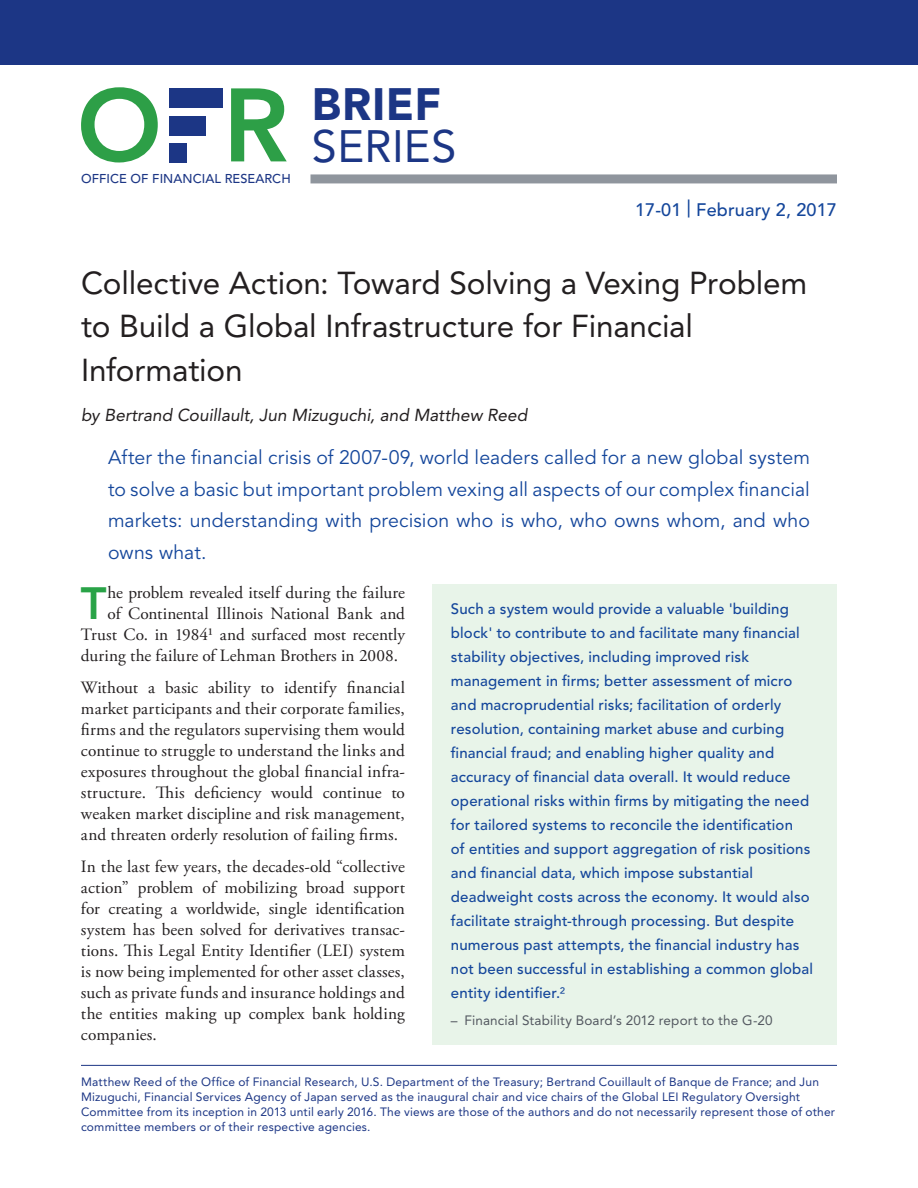
<style>
.page{position:relative;width:918px;height:1188px;background:#fff}
.page>*{position:absolute;margin:0;border:0;box-sizing:border-box;transform-origin:0 0}
.t1{font:45px/42px "Avenir LT Std";letter-spacing:.005em;color:#1c3685}
.Body_txt_dropcap{font:800 44.85px "Avenir LT Std";color:#29a347}
.t2{font:31.5px/43.5px "Avenir LT Std";letter-spacing:-.005em;color:#231f20}
.Intro_Para{font:19.5px/31.5px "Avenir LT Std";letter-spacing:.005em;color:#14469b;text-align:justify}
.Issue_Date{font:500 18px "Avenir LT Std";letter-spacing:.01em;color:#14469b}
.Body_text{font:17.25px/21px "Adobe Garamond Pro";letter-spacing:.005em;color:#231f20;text-align:justify}
.Body_txt_dropcap-2{font:17.25px "Adobe Garamond Pro";letter-spacing:.005em;color:#231f20}
.Authors{font:italic 17.25px "Avenir LT Std";color:#231f20}
.Sidebar_text{font:500 15px/24px "Avenir LT Std";letter-spacing:.01em;color:#14469b}
.Sidebar_text-2{font:13.5px "Avenir LT Std";letter-spacing:.01em;color:#535860}
.t3{font:500 12.75px "Avenir LT Std";letter-spacing:.005em;color:#1c3685}
.Body_text-2{font:12px/15px "Avenir LT Std";letter-spacing:.015em;color:#1c3685}
.s1{font-weight:900}
.s2{font-weight:400}
.s3{font-size:16.5px}
</style>
<div class="page">
<div style="left:0;top:0;width:918px;height:65px;background:#1c3685"></div>
<div style="left:310px;top:174px;width:527px;height:9px;background:#8f959d"></div>
<svg style="left:81px;top:87px;width:77px;height:76px"></svg>
<svg style="left:231px;top:88px;width:56px;height:73px"></svg>
<div style="left:169px;top:88px;width:53px;height:20px;background:#1c3685"></div>
<div style="left:169px;top:116px;width:37px;height:20px;background:#1c3685"></div>
<div style="left:169px;top:143px;width:18px;height:20px;background:#1c3685"></div>
<hr style="left:81px;top:1065px;width:756px;height:1px;background:#1c3685">
<div style="left:432px;top:584px;width:405px;height:460px;background:#e8f4e9"></div>
<p class="t3" style="left:81px;top:172px;width:211px">OFFICE OF FINANCIAL RESEARCH</p>
<p class="t1" style="left:312px;top:84px;width:146px"><span class="s1">BRIEF<br></span>SERIES</p>
<p class="Issue_Date" style="left:635px;top:200px;width:203px">17-01 | February 2, 2017</p>
<h1 class="t2" style="left:81px;top:261px;width:728px">Collective Action: Toward Solving a Vexing Problem to Build a Global Infrastructure for Financial<br>Information</h1>
<p class="Authors" style="left:81px;top:405px;width:448px">by Bertrand Couillault, Jun Mizuguchi, and Matthew Reed</p>
<p class="Intro_Para" style="left:108px;top:442px;width:704px">After the financial crisis of 2007-09, world leaders called for a new global system to solve a basic but important problem vexing all aspects of our complex financial markets: understanding with precision who is who, who owns whom, and who owns what.</p>
<p class="Body_txt_dropcap" style="left:81px;top:577px;width:27px">T</p>
<p class="Body_txt_dropcap-2" style="left:108px;top:583px;width:299px">he problem revealed itself during the failure</p>
<p class="Sidebar_text" style="left:451px;top:598px;width:364px">Such a system would provide a valuable 'building block' to contribute to and facilitate many financial stability objectives, including improved risk management in firms; better assessment of micro and macroprudential risks; facilitation of orderly resolution, containing market abuse and curbing financial fraud; and enabling higher quality and accuracy of financial data overall. It would reduce operational risks within firms by mitigating the need for tailored systems to reconcile the identification<br>of entities and support aggregation of risk positions and financial data, which impose substantial deadweight costs across the economy. It would also facilitate straight-through processing. But despite numerous past attempts, the financial industry has not been successful in establishing a common global entity identifier.<span class="s2">2</span></p>
<p class="Sidebar_text-2" style="left:451px;top:1013px;width:323px">– Financial Stability Board’s 2012 report to the G-20</p>
<p class="Body_txt_dropcap-2" style="left:108px;top:604px;width:299px">of Continental Illinois National Bank and</p>
<p class="Body_txt_dropcap-2" style="left:81px;top:625px;width:326px">Trust Co. in 1984<span class="s3">1</span> and surfaced most recently</p>
<p class="Body_txt_dropcap-2" style="left:81px;top:646px;width:319px">during the failure of Lehman Brothers in 2008.</p>
<p class="Body_text" style="left:81px;top:678px;width:326px">Without a basic ability to identify financial market participants and their corporate families, firms and the regulators supervising them would continue to struggle to understand the links and exposures throughout the global financial infra&shy;structure. This deficiency would continue to weaken market discipline and risk management, and threaten orderly resolution of failing firms.</p>
<p class="Body_text" style="left:81px;top:857px;width:326px">In the last few years, the decades-old “collective action” problem of mobilizing broad support for creating a worldwide, single identification system has been solved for derivatives transac&shy;tions. This Legal Entity Identifier (LEI) system is now being implemented for other asset classes, such as private funds and insurance holdings and the entities making up complex bank holding companies.</p>
<p class="Body_text-2" style="left:81px;top:1074px;width:756px">Matthew Reed of the Office of Financial Research, U.S. Department of the Treasury; Bertrand Couillault of Banque de France; and Jun Mizuguchi, Financial Services Agency of Japan served as the inaugural chair and vice chairs of the Global LEI Regulatory Oversight Committee from its inception in 2013 until early 2016. The views are those of the authors and do not necessarily represent those of other committee members or of their respective agencies.</p>
</div>
